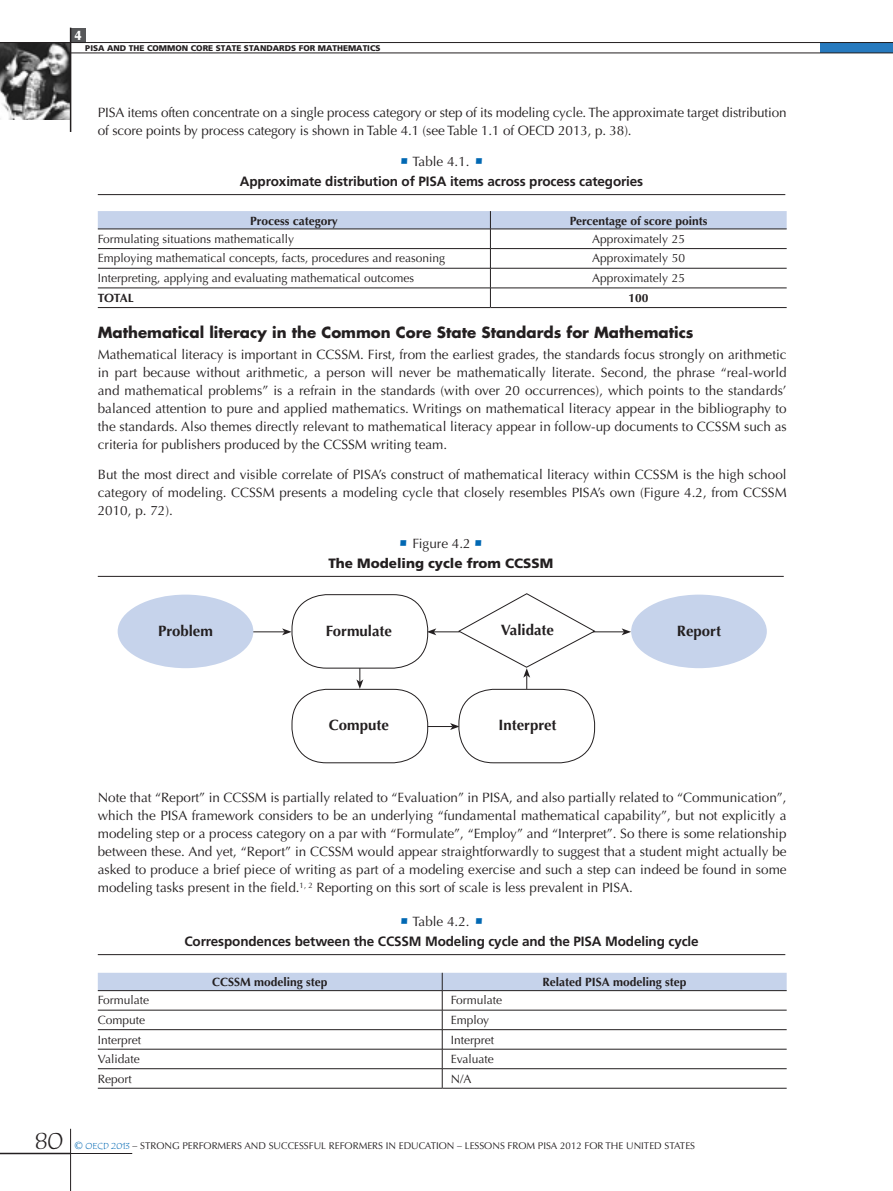
<style>
.page{position:relative;width:893px;height:1191px;background:#fff}
.page>*{position:absolute;margin:0;border:0;box-sizing:border-box;transform-origin:0 0}
.t1{font:24px "Tempus Sans ITC";color:#231f20}
._0-Head_2{font:700 15px "Futura";color:#231f20}
.t2{font:700 15px "Optima LT Std";color:#231f20}
._1-Body_text{font:13.5px/18px "Optima";letter-spacing:-.01em;color:#231f20;text-align:justify}
.t3{font:700 13.5px/19.2px "Frutiger";letter-spacing:-.01em;color:#231f20;text-align:center}
.t4{font:900 13.5px/19.2px "Frutiger LT Std";color:#231f20;text-align:center}
.t5{font:900 13.5px "Optima LT Std";color:#fff}
.ii-Item_contents{font:12px "Optima";color:#231f20}
.ii-Item_contents-2{font:700 12px "Optima";color:#231f20}
.t6{font:9.75px "Optima LT Std";color:#231f20}
.t7{font:900 8.25px "Frutiger";color:#231f20}
.s1{font-family:"ITC Eras Std";font-weight:900;font-size:15px;color:#0168b3}
.s2{font-family:"Optima LT Std";font-weight:400}
.s3{font-family:"Itc Eras";font-size:15px;color:#0168b3}
.s4{font-family:"Optima";font-weight:400}
.s5{font-size:10.5px;color:#0168b3}
.s6{font-family:"Tempus Sans ITC";font-size:9px;color:#0168b3}
</style>
<div class="page">
<div style="left:71px;top:28px;width:14px;height:15px;background:#57585a"></div>
<div style="left:821px;top:43px;width:72px;height:10px;background:#277abe"></div>
<img style="left:0;top:43px;width:70px;height:76px">
<hr style="left:0;top:42px;width:893px;height:1px;background:#231f20">
<hr style="left:71px;top:53px;width:822px;height:1px;background:#231f20">
<hr style="left:70px;top:28px;width:1px;height:104px;background:#231f20">
<hr style="left:70px;top:1128px;width:1px;height:63px;background:#231f20">
<hr style="left:71px;top:1153px;width:61px;height:1px;background:#231f20">
<hr style="left:0;top:1152px;width:71px;height:2px;background:#231f20">
<hr style="left:98px;top:194px;width:687px;height:1px;background:#231f20">
<svg style="left:98px;top:211px;width:689px;height:96px"></svg>
<hr style="left:98px;top:307px;width:392px;height:1px;background:#231f20">
<hr style="left:490px;top:307px;width:297px;height:1px;background:#231f20">
<hr style="left:98px;top:229px;width:392px;height:1px;background:#231f20">
<hr style="left:490px;top:229px;width:297px;height:1px;background:#231f20">
<hr style="left:98px;top:268px;width:392px;height:1px;background:#231f20">
<hr style="left:490px;top:268px;width:297px;height:1px;background:#231f20">
<hr style="left:98px;top:288px;width:392px;height:1px;background:#231f20">
<hr style="left:490px;top:288px;width:297px;height:1px;background:#231f20">
<hr style="left:98px;top:576px;width:686px;height:1px;background:#231f20">
<hr style="left:367px;top:726px;width:85px;height:1px;background:#231f20">
<svg style="left:450px;top:723px;width:8px;height:7px"></svg>
<div style="left:292px;top:689px;width:136px;height:74px;background:#fff;border-radius:34px"></div>
<div style="left:292px;top:689px;width:136px;height:74px;border:1px solid #231f20;border-radius:34px"></div>
<hr style="left:199px;top:631px;width:86px;height:1px;background:#231f20">
<svg style="left:282px;top:628px;width:10px;height:7px"></svg>
<hr style="left:538px;top:631px;width:86px;height:1px;background:#231f20">
<svg style="left:622px;top:628px;width:9px;height:7px"></svg>
<div style="left:118px;top:594px;width:135px;height:74px;background:#c6d3eb;border-radius:50%"></div>
<div style="left:631px;top:594px;width:136px;height:74px;background:#c6d3eb;border-radius:50%"></div>
<div style="left:458px;top:689px;width:137px;height:74px;border:1px solid #231f20;border-radius:34px"></div>
<hr style="left:359px;top:608px;width:1px;height:74px;background:#231f20">
<svg style="left:356px;top:679px;width:7px;height:10px"></svg>
<svg style="left:427px;top:593px;width:169px;height:96px"></svg>
<div style="left:292px;top:594px;width:136px;height:74px;background:#fff;border-radius:34px"></div>
<div style="left:292px;top:594px;width:136px;height:74px;border:1px solid #231f20;border-radius:34px"></div>
<hr style="left:98px;top:954px;width:687px;height:1px;background:#231f20">
<svg style="left:98px;top:972px;width:689px;height:115px"></svg>
<hr style="left:98px;top:1087px;width:344px;height:1px;background:#231f20">
<hr style="left:442px;top:1087px;width:345px;height:1px;background:#231f20">
<hr style="left:98px;top:990px;width:344px;height:1px;background:#231f20">
<hr style="left:442px;top:990px;width:345px;height:1px;background:#231f20">
<hr style="left:98px;top:1029px;width:344px;height:1px;background:#231f20">
<hr style="left:442px;top:1029px;width:345px;height:1px;background:#231f20">
<hr style="left:98px;top:1049px;width:344px;height:1px;background:#231f20">
<hr style="left:442px;top:1049px;width:345px;height:1px;background:#231f20">
<p class="t5" style="left:75px;top:28px;width:8px">4</p>
<p class="t7" style="left:85px;top:43px;width:297px">PISA AND THE COMMON CORE STATE STANDARDS FOR MATHEMATICS</p>
<p class="_1-Body_text" style="left:98px;top:104px;width:690px">PISA items often concentrate on a single process category or step of its modeling cycle. The approximate target distribution of score points by process category is shown in Table 4.1 (see Table 1.1 of OECD 2013, p. 38).</p>
<p class="t3" style="left:240px;top:152px;width:405px"><span class="s1">•</span> <span class="s2">Table 4.1.</span> <span class="s1">•<br></span>Approximate distribution of PISA items across process categories</p>
<p class="ii-Item_contents-2" style="left:250px;top:214px;width:89px">Process category</p>
<p class="ii-Item_contents-2" style="left:570px;top:214px;width:139px">Percentage of score points</p>
<p class="ii-Item_contents" style="left:98px;top:232px;width:198px">Formulating situations mathematically</p>
<p class="ii-Item_contents" style="left:592px;top:232px;width:94px">Approximately 25</p>
<p class="ii-Item_contents" style="left:98px;top:251px;width:349px">Employing mathematical concepts, facts, procedures and reasoning</p>
<p class="ii-Item_contents" style="left:592px;top:251px;width:94px">Approximately 50</p>
<p class="ii-Item_contents" style="left:98px;top:271px;width:318px">Interpreting, applying and evaluating mathematical outcomes</p>
<p class="ii-Item_contents" style="left:592px;top:271px;width:94px">Approximately 25</p>
<p class="ii-Item_contents-2" style="left:98px;top:291px;width:37px">TOTAL</p>
<p class="ii-Item_contents-2" style="left:629px;top:291px;width:22px">100</p>
<p class="_0-Head_2" style="left:98px;top:323px;width:597px">Mathematical literacy in the Common Core State Standards for Mathematics</p>
<p class="_1-Body_text" style="left:98px;top:345px;width:690px">Mathematical literacy is important in CCSSM. First, from the earliest grades, the standards focus strongly on arithmetic in part because without arithmetic, a person will never be mathematically literate. Second, the phrase “real-world and mathematical problems” is a refrain in the standards (with over 20 occurrences), which points to the standards’ balanced attention to pure and applied mathematics. Writings on mathematical literacy appear in the bibliography to the standards. Also themes directly relevant to mathematical literacy appear in follow-up documents to CCSSM such as criteria for publishers produced by the CCSSM writing team.</p>
<p class="_1-Body_text" style="left:98px;top:466px;width:690px">But the most direct and visible correlate of PISA’s construct of mathematical literacy within CCSSM is the high school category of modeling. CCSSM presents a modeling cycle that closely resembles PISA’s own (Figure 4.2, from CCSSM 2010, p. 72).</p>
<p class="t4" style="left:328px;top:534px;width:226px"><span class="s3">•</span> <span class="s4">Figure 4.2</span> <span class="s3">•<br></span>The Modeling cycle from CCSSM</p>
<p class="t2" style="left:158px;top:622px;width:56px">Problem</p>
<p class="t2" style="left:501px;top:621px;width:55px">Validate</p>
<p class="t2" style="left:326px;top:622px;width:68px">Formulate</p>
<p class="t2" style="left:677px;top:622px;width:46px">Report</p>
<p class="t2" style="left:329px;top:716px;width:62px">Compute</p>
<p class="t2" style="left:498px;top:716px;width:60px">Interpret</p>
<p class="_1-Body_text" style="left:98px;top:789px;width:690px">Note that “Report” in CCSSM is partially related to “Evaluation” in PISA, and also partially related to “Communication”, which the PISA framework considers to be an underlying “fundamental mathematical capability”, but not explicitly a modeling step or a process category on a par with “Formulate”, “Employ” and “Interpret”. So there is some relationship between these. And yet, “Report” in CCSSM would appear straightforwardly to suggest that a student might actually be asked to produce a brief piece of writing as part of a modeling exercise and such a step can indeed be found in some modeling tasks present in the field.<sup>1,</sup> <sup>2</sup> Reporting on this sort of scale is less prevalent in PISA.</p>
<p class="t3" style="left:184px;top:912px;width:516px"><span class="s1">•</span> <span class="s2">Table 4.2.</span> <span class="s1">•<br></span>Correspondences between the CCSSM Modeling cycle and the PISA Modeling cycle</p>
<p class="ii-Item_contents-2" style="left:212px;top:975px;width:117px">CCSSM modeling step</p>
<p class="ii-Item_contents-2" style="left:542px;top:975px;width:146px">Related PISA modeling step</p>
<p class="ii-Item_contents" style="left:98px;top:993px;width:53px">Formulate</p>
<p class="ii-Item_contents" style="left:451px;top:993px;width:53px">Formulate</p>
<p class="ii-Item_contents" style="left:98px;top:1013px;width:49px">Compute</p>
<p class="ii-Item_contents" style="left:451px;top:1013px;width:40px">Employ</p>
<p class="ii-Item_contents" style="left:98px;top:1032px;width:45px">Interpret</p>
<p class="ii-Item_contents" style="left:451px;top:1032px;width:45px">Interpret</p>
<p class="ii-Item_contents" style="left:98px;top:1052px;width:44px">Validate</p>
<p class="ii-Item_contents" style="left:451px;top:1052px;width:45px">Evaluate</p>
<p class="ii-Item_contents" style="left:98px;top:1071px;width:36px">Report</p>
<p class="ii-Item_contents" style="left:451px;top:1071px;width:22px">N/A</p>
<h1 class="t1" style="left:35px;top:1125px;width:30px">80</h1>
<p class="t6" style="left:75px;top:1140px;width:622px"><span class="s5">©</span> <span class="s6">OECD 2013</span> – STRONG PERFORMERS AND SUCCESSFUL REFORMERS IN EDUCATION – LESSONS FROM PISA 2012 FOR THE UNITED STATES</p>
</div>
